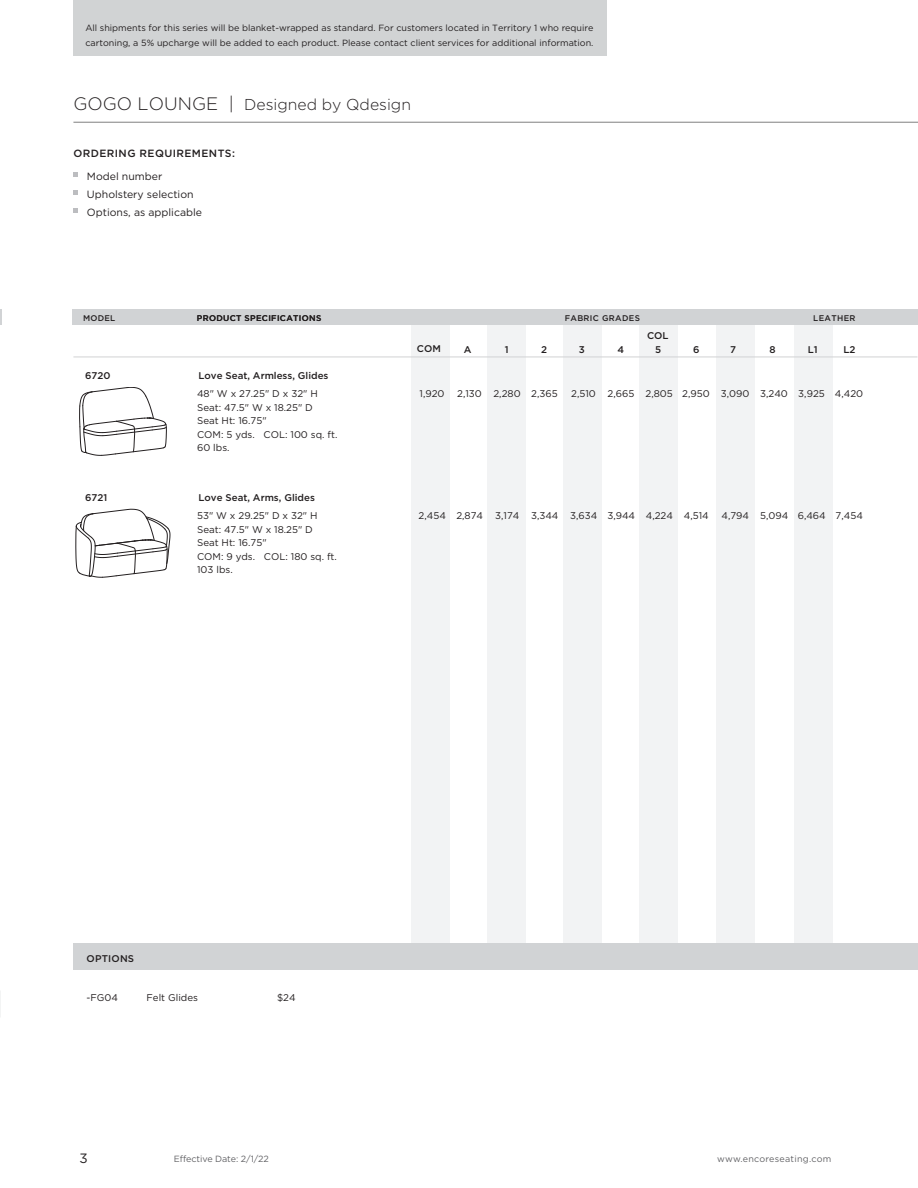
<style>
.page{position:relative;width:918px;height:1188px;background:#fff}
.page>*{position:absolute;margin:0;border:0;box-sizing:border-box;transform-origin:0 0}
.t1{font:300 15.75px "Gotham";color:#231f20}
.t2{font:13.5px "Gotham";color:#231f20}
.bullet_copy{font:10.5px "Gotham";color:#231f20}
.t3{font:500 10.5px "Gotham";letter-spacing:.04em;color:#231f20}
.description{font:9.75px "Gotham";color:#231f20}
.Prices1{font:9.75px "Gotham";color:#231f20}
.description-2{font:500 9.75px "Gotham";color:#231f20}
.Options{font:9.75px "Gotham";color:#231f20}
.Prices1-2{font:500 9.75px "Gotham";color:#231f20}
.description-3{font:500 9.75px "Gotham";letter-spacing:.02em;color:#231f20}
.t4{font:9px/15px "Gotham";color:#231f20}
.t5{font:9px "Gotham";letter-spacing:.015em;color:#636366}
.t6{font:9px "Gotham";letter-spacing:-.01em;color:#636366}
.Left_Tabs{font:500 8.25px "Gotham";letter-spacing:.04em;color:#231f20}
.s1{font-size:18px}
</style>
<div class="page">
<hr style="left:73px;top:122px;width:845px;height:1px;background:#808080">
<div style="left:488px;top:319px;width:38px;height:644px;background:#f2f3f4"></div>
<div style="left:412px;top:320px;width:38px;height:643px;background:#f2f3f4"></div>
<div style="left:564px;top:320px;width:38px;height:643px;background:#f2f3f4"></div>
<div style="left:640px;top:320px;width:38px;height:643px;background:#f2f3f4"></div>
<div style="left:716px;top:320px;width:38px;height:643px;background:#f2f3f4"></div>
<div style="left:794px;top:320px;width:38px;height:643px;background:#f2f3f4"></div>
<hr style="left:73px;top:357px;width:845px;height:1px;background:#d1d2d4">
<div style="left:73px;top:0;width:534px;height:56px;background:#d1d3d4"></div>
<div style="left:73px;top:943px;width:845px;height:27px;background:#d1d3d5"></div>
<div style="left:72px;top:309px;width:846px;height:16px;background:#d1d3d5"></div>
<svg style="left:73px;top:172px;width:5px;height:5px"></svg>
<svg style="left:73px;top:190px;width:5px;height:5px"></svg>
<svg style="left:73px;top:208px;width:5px;height:5px"></svg>
<svg style="left:79px;top:387px;width:88px;height:69px"></svg>
<svg style="left:76px;top:509px;width:94px;height:69px"></svg>
<svg style="left:0;top:309px;width:1px;height:16px"></svg>
<p class="t4" style="left:85px;top:20px;width:510px">All shipments for this series will be blanket-wrapped as standard. For customers located in Territory 1 who require cartoning, a 5% upcharge will be added to each product. Please contact client services for additional information.</p>
<p class="t1" style="left:73px;top:95px;width:339px"><span class="s1">GOGO LOUNGE |</span> Designed by Qdesign</p>
<p class="t3" style="left:73px;top:147px;width:163px">ORDERING REQUIREMENTS:</p>
<p class="bullet_copy" style="left:87px;top:169px;width:77px">Model number</p>
<p class="bullet_copy" style="left:87px;top:187px;width:108px">Upholstery selection</p>
<p class="bullet_copy" style="left:87px;top:205px;width:117px">Options, as applicable</p>
<p class="Left_Tabs" style="left:83px;top:313px;width:34px">MODEL</p>
<p class="Left_Tabs" style="left:197px;top:313px;width:126px">PRODUCT SPECIFICATIONS</p>
<p class="Left_Tabs" style="left:565px;top:313px;width:77px">FABRIC GRADES</p>
<p class="Left_Tabs" style="left:813px;top:313px;width:44px">LEATHER</p>
<p class="description-2" style="left:647px;top:329px;width:23px">COL</p>
<p class="description-2" style="left:85px;top:369px;width:27px">6720</p>
<p class="description-2" style="left:199px;top:369px;width:131px">Love Seat, Armless, Glides</p>
<p class="description" style="left:197px;top:387px;width:122px">48" W x 27.25" D x 32" H</p>
<p class="description" style="left:197px;top:401px;width:117px">Seat: 47.5" W x 18.25" D</p>
<p class="description" style="left:197px;top:414px;width:71px">Seat Ht: 16.75"</p>
<p class="description" style="left:197px;top:428px;width:142px">COM: 5 yds. COL: 100 sq. ft.</p>
<p class="description" style="left:197px;top:441px;width:34px">60 lbs.</p>
<p class="description-2" style="left:85px;top:491px;width:24px">6721</p>
<p class="description-2" style="left:199px;top:491px;width:118px">Love Seat, Arms, Glides</p>
<p class="description" style="left:197px;top:510px;width:122px">53" W x 29.25" D x 32" H</p>
<p class="description" style="left:197px;top:523px;width:117px">Seat: 47.5" W x 18.25" D</p>
<p class="description" style="left:197px;top:537px;width:71px">Seat Ht: 16.75"</p>
<p class="description" style="left:197px;top:550px;width:141px">COM: 9 yds. COL: 180 sq. ft.</p>
<p class="description" style="left:197px;top:564px;width:37px">103 lbs.</p>
<p class="Prices1-2" style="left:417px;top:343px;width:25px">COM</p>
<p class="Prices1-2" style="left:464px;top:344px;width:9px">A</p>
<p class="Prices1-2" style="left:505px;top:344px;width:5px">1</p>
<p class="Prices1-2" style="left:541px;top:344px;width:7px">2</p>
<p class="Prices1-2" style="left:579px;top:344px;width:8px">3</p>
<p class="Prices1-2" style="left:617px;top:344px;width:8px">4</p>
<p class="Prices1-2" style="left:655px;top:344px;width:8px">5</p>
<p class="Prices1-2" style="left:693px;top:344px;width:8px">6</p>
<p class="Prices1-2" style="left:730px;top:344px;width:7px">7</p>
<p class="Prices1-2" style="left:770px;top:344px;width:8px">8</p>
<p class="Prices1-2" style="left:808px;top:344px;width:11px">L1</p>
<p class="Prices1-2" style="left:843px;top:344px;width:14px">L2</p>
<p class="Prices1" style="left:420px;top:387px;width:26px">1,920</p>
<p class="Prices1" style="left:457px;top:387px;width:102px">2,130 2,280 2,365</p>
<p class="Prices1" style="left:571px;top:387px;width:293px">2,510 2,665 2,805 2,950 3,090 3,240 3,925 4,420</p>
<p class="Prices1" style="left:419px;top:510px;width:292px">2,454 2,874 3,174 3,344 3,634 3,944 4,224 4,514</p>
<p class="Prices1" style="left:721px;top:510px;width:143px">4,794 5,094 6,464 7,454</p>
<p class="description-3" style="left:87px;top:952px;width:49px">OPTIONS</p>
<p class="Options" style="left:87px;top:991px;width:33px">-FG04</p>
<p class="Options" style="left:147px;top:991px;width:53px">Felt Glides</p>
<p class="Options" style="left:277px;top:991px;width:20px">$24</p>
<h2 class="t2" style="left:80px;top:1150px;width:10px">3</h2>
<p class="t6" style="left:174px;top:1153px;width:97px">Effective Date: 2/1/22</p>
<p class="t5" style="left:717px;top:1153px;width:116px">www.encoreseating.com</p>
</div>
